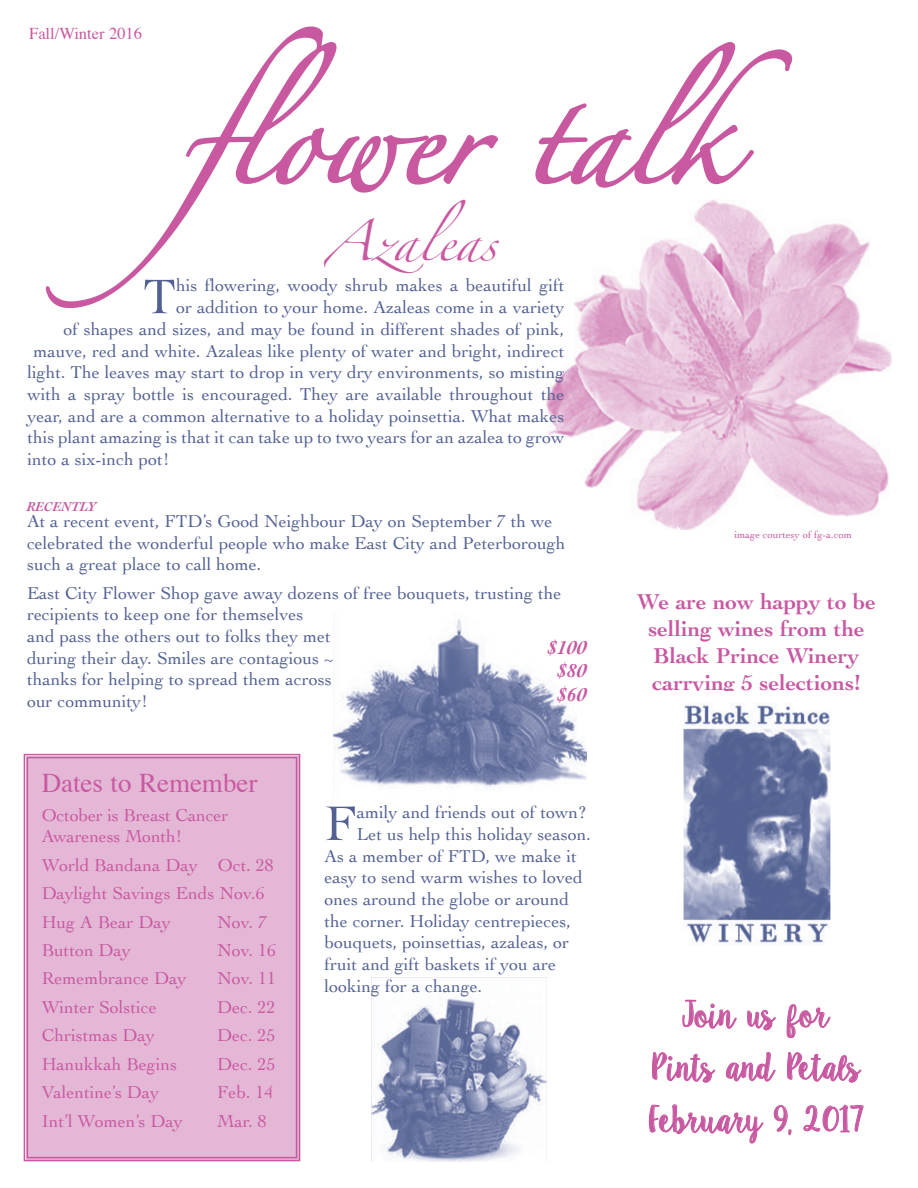
<style>
.page{position:relative;width:918px;height:1188px;background:#fff}
.page>*{position:absolute;margin:0;border:0;box-sizing:border-box;transform-origin:0 0}
.t1{font:82.5px "Zapfino";color:#c859a1}
.body_text_no_indent{font:51.15px "Cochin";color:#536192}
.body_text_no_indent-2{font:36px "Zapfino";color:#c859a1}
.source{font:34.5px "Sweet Pea";letter-spacing:-.06em;color:#c859a1}
.source-2{font:34.5px "Sweet Pea";letter-spacing:-.09em;color:#c859a1}
.side_headline{font:27px "Times";color:#c859a1}
.body_text_no_indent-3{font:700 22.5px/27.2px "Cochin";color:#c859a1;text-align:center}
.source-3{font:italic 700 19.5px "Cochin";color:#c859a1}
.body_text_no_indent-4{font:18px/21.8px "Cochin";color:#536192}
.body_text_no_indent-5{font:18px/21.8px "Cochin";color:#c859a1}
.body_text{font:16.5px "Times";color:#c859a1}
.source-4{font:italic 700 13.5px "Cochin";color:#c859a1}
.source-5{font:10.5px "Cochin";color:#c859a1}
</style>
<div class="page">
<img style="left:372px;top:998px;width:174px;height:163px">
<img style="left:546px;top:200px;width:346px;height:329px">
<svg style="left:45px;top:26px;width:278px;height:283px"></svg>
<svg style="left:234px;top:40px;width:264px;height:154px"></svg>
<svg style="left:535px;top:42px;width:258px;height:146px"></svg>
<div style="left:23px;top:753px;width:278px;height:409px;background:#e4b7d6"></div>
<div style="left:27px;top:757px;width:270px;height:401px;border:1px solid #c859a1"></div>
<img style="left:683px;top:704px;width:148px;height:241px">
<img style="left:334px;top:619px;width:252px;height:169px">
<svg style="left:649px;top:999px;width:215px;height:145px"></svg>
<p class="t1" style="left:182px;top:105px;width:610px">flower talk</p>
<p class="body_text" style="left:29px;top:18px;width:114px">Fall/Winter 2016</p>
<p class="body_text_no_indent-2" style="left:325px;top:227px;width:173px">Azaleas</p>
<p class="body_text_no_indent" style="left:143px;top:262px;width:35px">T</p>
<p class="body_text_no_indent-4" style="left:176px;top:274px;width:390px">his flowering, woody shrub makes a beautiful gift</p>
<p class="body_text_no_indent-4" style="left:176px;top:296px;width:390px">or addition to your home. Azaleas come in a variety</p>
<p class="body_text_no_indent-4" style="left:63px;top:317px;width:502px">of shapes and sizes, and may be found in different shades of pink,</p>
<p class="body_text_no_indent-4" style="left:33px;top:339px;width:533px">mauve, red and white. Azaleas like plenty of water and bright, indirect</p>
<p class="body_text_no_indent-4" style="left:27px;top:361px;width:539px">light. The leaves may start to drop in very dry environments, so misting</p>
<p class="body_text_no_indent-4" style="left:27px;top:382px;width:538px">with a spray bottle is encouraged. They are available throughout the</p>
<p class="body_text_no_indent-4" style="left:27px;top:404px;width:538px">year, and are a common alternative to a holiday poinsettia. What makes</p>
<p class="body_text_no_indent-4" style="left:27px;top:426px;width:538px">this plant amazing is that it can take up to two years for an azalea to grow</p>
<p class="body_text_no_indent-4" style="left:27px;top:447px;width:144px">into a six-inch pot!</p>
<p class="source-4" style="left:27px;top:497px;width:71px">RECENTLY</p>
<p class="body_text_no_indent-4" style="left:27px;top:509px;width:540px">At a recent event, FTD’s Good Neighbour Day on September 7 th we celebrated the wonderful people who make East City and Peterborough such a great place to call home.</p>
<p class="body_text_no_indent-4" style="left:27px;top:581px;width:536px">East City Flower Shop gave away dozens of free bouquets, trusting the recipients to keep one for themselves<br>and pass the others out to folks they met<br>during their day. Smiles are contagious ~<br>thanks for helping to spread them across<br>our community!</p>
<p class="source-3" style="left:547px;top:634px;width:40px">$100</p>
<p class="source-3" style="left:557px;top:658px;width:31px">$80</p>
<p class="source-3" style="left:557px;top:681px;width:31px">$60</p>
<p class="side_headline" style="left:42px;top:758px;width:217px">Dates to Remember</p>
<p class="body_text_no_indent-5" style="left:42px;top:803px;width:188px">October is Breast Cancer<br>Awareness Month!</p>
<p class="body_text_no_indent-5" style="left:42px;top:853px;width:234px">World Bandana Day Oct. 28</p>
<p class="body_text_no_indent-5" style="left:42px;top:882px;width:225px">Daylight Savings Ends Nov.6</p>
<p class="body_text_no_indent-5" style="left:42px;top:910px;width:131px">Hug A Bear Day</p>
<p class="body_text_no_indent-5" style="left:217px;top:910px;width:52px">Nov. 7</p>
<p class="body_text_no_indent-5" style="left:42px;top:938px;width:91px">Button Day</p>
<p class="body_text_no_indent-5" style="left:217px;top:938px;width:61px">Nov. 16</p>
<p class="body_text_no_indent-5" style="left:42px;top:967px;width:146px">Remembrance Day</p>
<p class="body_text_no_indent-5" style="left:217px;top:967px;width:61px">Nov. 11</p>
<p class="body_text_no_indent-5" style="left:42px;top:995px;width:117px">Winter Solstice</p>
<p class="body_text_no_indent-5" style="left:217px;top:995px;width:60px">Dec. 22</p>
<p class="body_text_no_indent-5" style="left:42px;top:1024px;width:115px">Christmas Day</p>
<p class="body_text_no_indent-5" style="left:217px;top:1024px;width:60px">Dec. 25</p>
<p class="body_text_no_indent-5" style="left:42px;top:1052px;width:137px">Hanukkah Begins</p>
<p class="body_text_no_indent-5" style="left:217px;top:1052px;width:60px">Dec. 25</p>
<p class="body_text_no_indent-5" style="left:42px;top:1081px;width:119px">Valentine’s Day</p>
<p class="body_text_no_indent-5" style="left:217px;top:1081px;width:58px">Feb. 14</p>
<p class="body_text_no_indent-5" style="left:42px;top:1109px;width:143px">Int’l Women’s Day</p>
<p class="body_text_no_indent-5" style="left:217px;top:1109px;width:51px">Mar. 8</p>
<p class="body_text_no_indent" style="left:325px;top:789px;width:34px">F</p>
<p class="body_text_no_indent-4" style="left:357px;top:801px;width:232px">amily and friends out of town?</p>
<p class="body_text_no_indent-4" style="left:357px;top:822px;width:236px">Let us help this holiday season.</p>
<p class="body_text_no_indent-4" style="left:325px;top:844px;width:254px">As a member of FTD, we make it</p>
<p class="body_text_no_indent-4" style="left:325px;top:866px;width:260px">easy to send warm wishes to loved</p>
<p class="body_text_no_indent-4" style="left:325px;top:887px;width:246px">ones around the globe or around</p>
<p class="body_text_no_indent-4" style="left:325px;top:909px;width:248px">the corner. Holiday centrepieces,</p>
<p class="body_text_no_indent-4" style="left:325px;top:931px;width:246px">bouquets, poinsettias, azaleas, or</p>
<p class="body_text_no_indent-4" style="left:325px;top:953px;width:233px">fruit and gift baskets if you are</p>
<p class="body_text_no_indent-4" style="left:325px;top:974px;width:159px">looking for a change.</p>
<p class="source-5" style="left:734px;top:527px;width:119px">image courtesy of fg-a.com</p>
<p class="body_text_no_indent-3" style="left:637px;top:587px;width:240px">We are now happy to be selling wines from the<br>Black Prince Winery carrying 5 selections!</p>
<p class="source" style="left:682px;top:994px;width:150px">Join us for</p>
<p class="source-2" style="left:651px;top:1047px;width:212px">Pints and Petals</p>
<p class="source" style="left:649px;top:1099px;width:217px">February 9, 2017</p>
</div>
